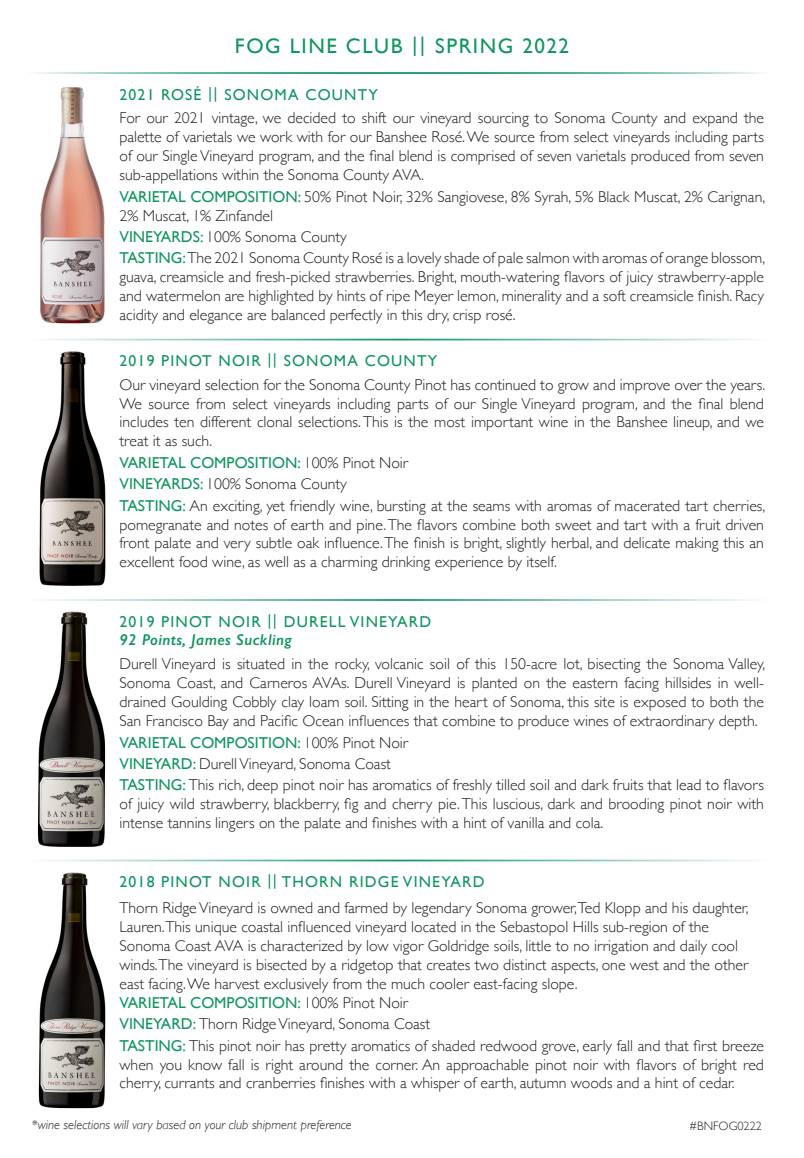
<style>
.page{position:relative;width:804px;height:1158px;background:#fff}
.page>*{position:absolute;margin:0;border:0;box-sizing:border-box;transform-origin:0 0}
.t1{font:21px "Gill Sans";letter-spacing:.075em;color:#10955f}
.Specs{font:300 15.75px/18.9px "Gill Sans";color:#231f20;text-align:justify}
.Wine_name___appellat{font:300 15.75px/18.9px "Gill Sans";color:#231f20}
.wine_notes{font:300 15.75px/18.9px "Gill Sans";color:#231f20;text-align:justify}
.Wine_name___appellat-2{font:15.75px/18.9px "Gill Sans";letter-spacing:.075em;color:#10955f}
.Specs-2{font:15.75px "Gill Sans";color:#10955f}
.t2{font:italic 300 13.12px "Gill Sans";color:#231f20}
.t3{font:300 12.25px "Gill Sans";color:#231f20}
.s1{font-weight:400;color:#10955f}
.s2{font-weight:300;color:#231f20}
.s3{font-weight:600;font-style:italic}
</style>
<div class="page">
<img style="left:40px;top:87px;width:65px;height:236px">
<img style="left:39px;top:872px;width:67px;height:236px">
<img style="left:39px;top:351px;width:67px;height:235px">
<img style="left:38px;top:611px;width:67px;height:236px">
<hr style="left:28px;top:859px;width:740px;height:2px;background:#10955f">
<hr style="left:28px;top:599px;width:740px;height:2px;background:#10955f">
<hr style="left:28px;top:339px;width:740px;height:1px;background:#10955f">
<hr style="left:28px;top:72px;width:740px;height:2px;background:#10955f">
<p class="t1" style="left:235px;top:33px;width:335px">FOG LINE CLUB || SPRING 2022</p>
<p class="Wine_name___appellat-2" style="left:119px;top:85px;width:260px">2021 ROSÉ || SONOMA COUNTY</p>
<p class="Specs" style="left:119px;top:108px;width:645px">For our 2021 vintage, we decided to shift our vineyard sourcing to Sonoma County and expand the palette of varietals we work with for our Banshee Rosé. We source from select vineyards including parts of our Single Vineyard program, and the final blend is comprised of seven varietals produced from seven sub-appellations within the Sonoma County AVA.</p>
<p class="Specs" style="left:119px;top:186px;width:647px"><span class="s1">VARIETAL COMPOSITION:</span> 50% Pinot Noir, 32% Sangiovese, 8% Syrah, 5% Black Muscat, 2% Carignan,<br>2% Muscat, 1% Zinfandel</p>
<p class="Specs" style="left:119px;top:227px;width:229px"><span class="s1">VINEYARDS:</span> 100% Sonoma County</p>
<p class="Specs" style="left:119px;top:248px;width:647px"><span class="s1">TASTING:</span> The 2021 Sonoma County Rosé is a lovely shade of pale salmon with aromas of orange blossom, guava, creamsicle and fresh-picked strawberries. Bright, mouth-watering flavors of juicy strawberry-apple and watermelon are highlighted by hints of ripe Meyer lemon, minerality and a soft creamsicle finish. Racy acidity and elegance are balanced perfectly in this dry, crisp rosé.</p>
<p class="Wine_name___appellat-2" style="left:119px;top:351px;width:319px">2019 PINOT NOIR || SONOMA COUNTY</p>
<p class="Specs" style="left:119px;top:374px;width:647px">Our vineyard selection for the Sonoma County Pinot has continued to grow and improve over the years.<br>We source from select vineyards including parts of our Single Vineyard program, and the final blend includes ten different clonal selections. This is the most important wine in the Banshee lineup, and we treat it as such.</p>
<p class="Specs-2" style="left:119px;top:453px;width:290px">VARIETAL COMPOSITION: <span class="s2">100% Pinot Noir</span></p>
<p class="Specs" style="left:119px;top:474px;width:229px"><span class="s1">VINEYARDS:</span> 100% Sonoma County</p>
<p class="Specs" style="left:119px;top:495px;width:647px"><span class="s1">TASTING:</span> An exciting, yet friendly wine, bursting at the seams with aromas of macerated tart cherries, pomegranate and notes of earth and pine. The flavors combine both sweet and tart with a fruit driven front palate and very subtle oak influence. The finish is bright, slightly herbal, and delicate making this an excellent food wine, as well as a charming drinking experience by itself.</p>
<p class="Wine_name___appellat-2" style="left:119px;top:611px;width:313px">2019 PINOT NOIR || DURELL VINEYARD<br><span class="s3">92 Points, James Suckling</span></p>
<p class="wine_notes" style="left:119px;top:654px;width:647px">Durell Vineyard is situated in the rocky, volcanic soil of this 150-acre lot, bisecting the Sonoma Valley, Sonoma Coast, and Carneros AVAs. Durell Vineyard is planted on the eastern facing hillsides in well&shy;drained Goulding Cobbly clay loam soil. Sitting in the heart of Sonoma, this site is exposed to both the San Francisco Bay and Pacific Ocean influences that combine to produce wines of extraordinary depth.</p>
<p class="Specs-2" style="left:119px;top:733px;width:290px">VARIETAL COMPOSITION: <span class="s2">100% Pinot Noir</span></p>
<p class="Specs" style="left:119px;top:753px;width:273px"><span class="s1">VINEYARD:</span> Durell Vineyard, Sonoma Coast</p>
<p class="Specs" style="left:119px;top:775px;width:645px"><span class="s1">TASTING:</span> This rich, deep pinot noir has aromatics of freshly tilled soil and dark fruits that lead to flavors of juicy wild strawberry, blackberry, fig and cherry pie. This luscious, dark and brooding pinot noir with intense tannins lingers on the palate and finishes with a hint of vanilla and cola.</p>
<p class="Wine_name___appellat-2" style="left:119px;top:871px;width:366px">2018 PINOT NOIR || THORN RIDGE VINEYARD</p>
<p class="Wine_name___appellat" style="left:119px;top:898px;width:630px">Thorn Ridge Vineyard is owned and farmed by legendary Sonoma grower,Ted Klopp and his daughter, Lauren.This unique coastal influenced vineyard located in the Sebastopol Hills sub-region of the Sonoma Coast AVA is characterized by low vigor Goldridge soils, little to no irrigation and daily cool winds.The vineyard is bisected by a ridgetop that creates two distinct aspects, one west and the other east facing. We harvest exclusively from the much cooler east-facing slope.</p>
<p class="Specs-2" style="left:119px;top:993px;width:290px">VARIETAL COMPOSITION: <span class="s2">100% Pinot Noir</span></p>
<p class="Specs" style="left:119px;top:1014px;width:312px"><span class="s1">VINEYARD:</span> Thorn Ridge Vineyard, Sonoma Coast</p>
<p class="Specs" style="left:119px;top:1035px;width:645px"><span class="s1">TASTING:</span> This pinot noir has pretty aromatics of shaded redwood grove, early fall and that first breeze when you know fall is right around the corner. An approachable pinot noir with flavors of bright red cherry, currants and cranberries finishes with a whisper of earth, autumn woods and a hint of cedar.</p>
<p class="t2" style="left:32px;top:1117px;width:322px">*wine selections will vary based on your club shipment preference</p>
<p class="t3" style="left:689px;top:1116px;width:74px">#BNFOG0222</p>
</div>
